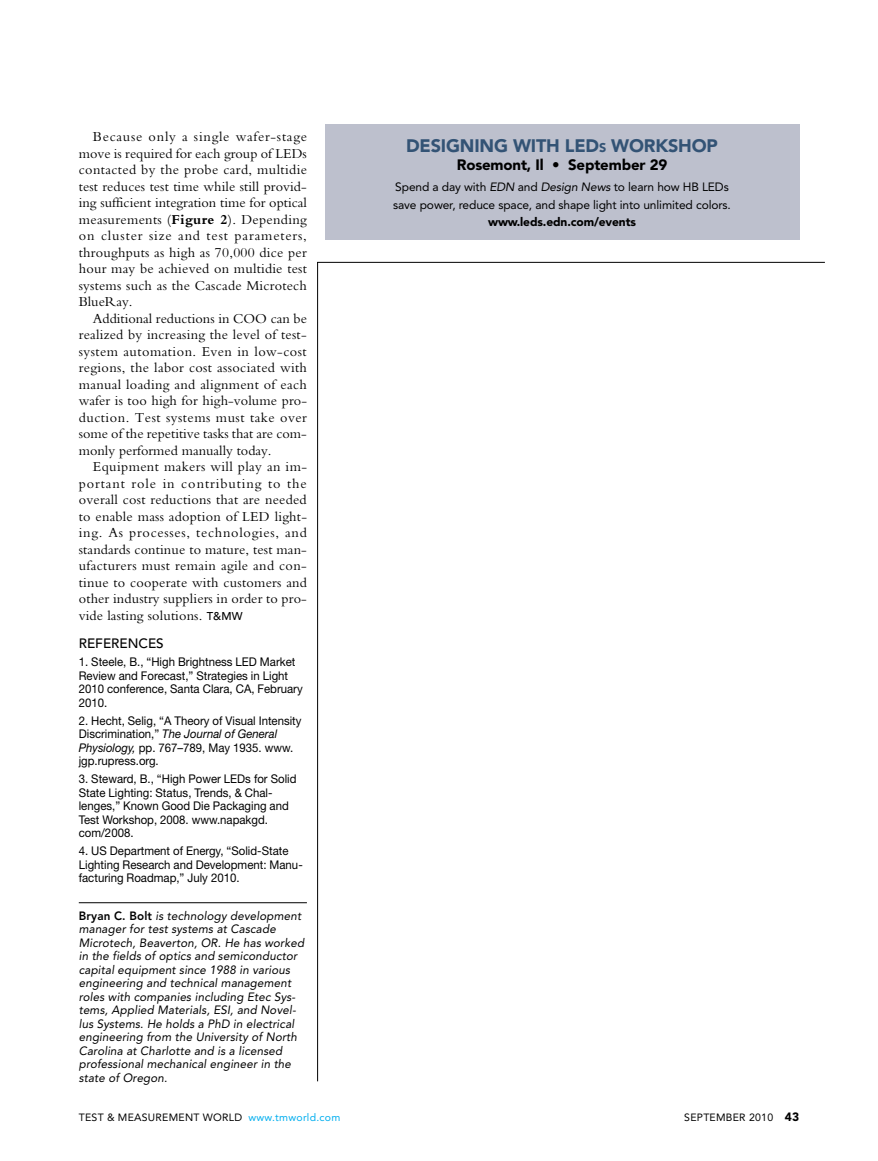
<style>
.page{position:relative;width:878px;height:1161px;background:#fff}
.page>*{position:absolute;margin:0;border:0;box-sizing:border-box;transform-origin:0 0}
.t1{font:900 18px "Avenir LT Std";letter-spacing:-.01em;color:#335375}
.t2{font:900 15px "Avenir LT Std";letter-spacing:-.01em;color:#000}
.t3{font:14.25px/16.5px "Bembo Std";letter-spacing:.01em;color:#000;text-align:justify}
.t4{font:500 13.5px "Avenir LT Std";color:#000}
.t5{font:12px/13.5px "Helvetica Neue LT Std";color:#000;scale:.95 1}
.t6{font:italic 12px/13.5px "Avenir LT Std";letter-spacing:.01em;color:#000}
.t7{font:12px/17.2px "Avenir LT Std";letter-spacing:-.01em;color:#000}
.t8{font:900 12px "Avenir LT Std";letter-spacing:-.01em;color:#000}
.t9{font:10.5px "Avenir LT Std";letter-spacing:.025em;color:#000}
.t10{font:10.5px "Avenir LT Std";letter-spacing:.025em;color:#00aeef}
.s1{font-weight:700}
.s2{font-family:"Avenir LT Std";font-weight:500;font-size:11.25px}
.s3{font-style:italic}
.s4{font-weight:800;font-style:normal}
.s5{font-size:12.6px}
.s6{color:#000}
.s7{font-weight:900;font-size:12px}
</style>
<div class="page">
<hr style="left:79px;top:902px;width:228px;height:1px;background:#000">
<div style="left:325px;top:124px;width:474px;height:116px;background:#bdc0cd"></div>
<hr style="left:317px;top:262px;width:507px;height:1px;background:#000">
<hr style="left:317px;top:262px;width:1px;height:819px;background:#000">
<p class="t3" style="left:79px;top:128px;width:230px;text-indent:14px">Because only a single wafer-stage move is required for each group of LEDs contacted by the probe card, multidie test reduces test time while still provid&shy;ing sufficient integration time for optical measurements (<span class="s1">Figure 2</span>). Depending on cluster size and test parameters, throughputs as high as 70,000 dice per hour may be achieved on multidie test systems such as the Cascade Microtech BlueRay.</p>
<p class="t3" style="left:79px;top:310px;width:230px;text-indent:14px">Additional reductions in COO can be realized by increasing the level of test&shy;system automation. Even in low-cost regions, the labor cost associated with manual loading and alignment of each wafer is too high for high-volume pro&shy;duction. Test systems must take over some of the repetitive tasks that are com&shy;monly performed manually today.</p>
<p class="t3" style="left:79px;top:458px;width:230px;text-indent:14px">Equipment makers will play an im&shy;portant role in contributing to the overall cost reductions that are needed to enable mass adoption of LED light&shy;ing. As processes, technologies, and standards continue to mature, test man&shy;ufacturers must remain agile and con&shy;tinue to cooperate with customers and other industry suppliers in order to pro&shy;vide lasting solutions. <span class="s2">T&amp;MW</span></p>
<p class="t4" style="left:79px;top:636px;width:86px">REFERENCES</p>
<p class="t5" style="left:79px;top:655px;width:237px">1. Steele, B., “High Brightness LED Market Review and Forecast,” Strategies in Light 2010 conference, Santa Clara, CA, February 2010.</p>
<p class="t5" style="left:79px;top:713px;width:236px">2. Hecht, Selig, “A Theory of Visual Intensity Discrimination,” <span class="s3">The Journal of General Physiology,</span> pp. 767–789, May 1935. www. jgp.rupress.org.</p>
<p class="t5" style="left:79px;top:772px;width:231px">3. Steward, B., “High Power LEDs for Solid State Lighting: Status, Trends, &amp; Chal&shy;lenges,” Known Good Die Packaging and Test Workshop, 2008. www.napakgd. com/2008.</p>
<p class="t5" style="left:79px;top:844px;width:237px">4. US Department of Energy, “Solid-State<br>Lighting Research and Development: Manu&shy;facturing Roadmap,” July 2010.</p>
<p class="t6" style="left:79px;top:909px;width:227px"><span class="s4">Bryan C. Bolt</span> is technology development manager for test systems at Cascade Microtech, Beaverton, OR. He has worked in the fields of optics and semiconductor capital equipment since 1988 in various engineering and technical management roles with companies including Etec Sys&shy;tems, Applied Materials, ESI, and Novel&shy;lus Systems. He holds a PhD in electrical engineering from the University of North Carolina at Charlotte and is a licensed professional mechanical engineer in the state of Oregon.</p>
<p class="t1" style="left:406px;top:135px;width:221px">Designing with LED<span class="s5">s</span> wor</p>
<p class="t1" style="left:655px;top:135px;width:64px">kshop</p>
<p class="t2" style="left:457px;top:156px;width:212px">Rosemont, Il • September 29</p>
<p class="t7" style="left:393px;top:179px;width:339px">Spend a day with <span class="s3">EDN</span> and <span class="s3">Design News</span> to learn how H B LEDs save power, reduce space, and shape light into unlimited colors.</p>
<p class="t8" style="left:488px;top:214px;width:149px">www.leds.edn.com/events</p>
<p class="t9" style="left:79px;top:1111px;width:14px">Test</p>
<p class="t9" style="left:107px;top:1111px;width:57px">&amp; Measureme</p>
<p class="t10" style="left:185px;top:1111px;width:157px"><span class="s6">nt Wor ld</span> www.tmworld.com</p>
<p class="t9" style="left:684px;top:1111px;width:116px">SEPTEMBER 2010 <span class="s7">43</span></p>
</div>
